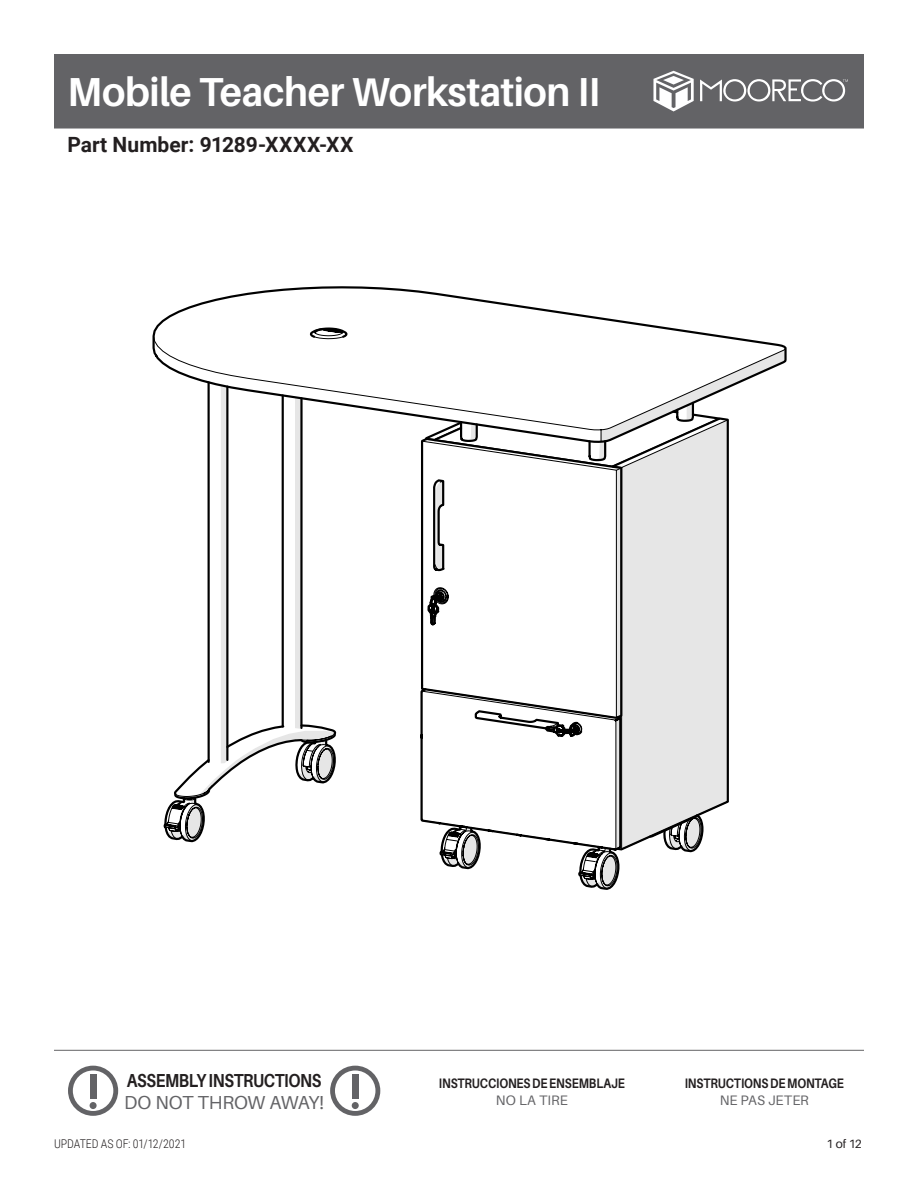
<style>
.page{position:relative;width:918px;height:1188px;background:#fff}
.page>*{position:absolute;margin:0;border:0;box-sizing:border-box;transform-origin:0 0}
.Large_Product_Name_H{font:700 40.5px "Aileron";letter-spacing:-.01em;color:#fff;scale:.95 1}
.SKU___Heading{font:700 21px "Roboto";color:#231f20}
.ASSEMBLY_INSTRUCTION{font:700 18.75px "Aileron";letter-spacing:-.025em;color:#231f20;scale:.84 1}
.DO_NOT_THROW_AWAY{font:18.75px "Aileron";letter-spacing:-.015em;color:#636366}
.ASSEMBLY_INSTRUCTION-2{font:700 13.65px "Aileron";letter-spacing:-.01em;color:#231f20;scale:.84 1}
.DO_NOT_THROW_AWAY-2{font:13.65px "Aileron";letter-spacing:.005em;color:#636366}
.Version{font:300 12px "Roboto Condensed";letter-spacing:-.005em;color:#231f20}
.parts_needed_center{font:12px "Aileron";color:#231f20}
</style>
<div class="page">
<div style="left:54px;top:54px;width:810px;height:75px;background:#636366;border:2px solid #636366"></div>
<svg style="left:68px;top:1066px;width:50px;height:50px"></svg>
<div style="left:90px;top:1074px;width:6px;height:25px;background:#636366"></div>
<div style="left:90px;top:1102px;width:7px;height:7px;background:#636366;border-radius:50%"></div>
<svg style="left:330px;top:1066px;width:50px;height:50px"></svg>
<div style="left:352px;top:1074px;width:6px;height:25px;background:#636366"></div>
<div style="left:352px;top:1102px;width:7px;height:7px;background:#636366;border-radius:50%"></div>
<hr style="left:54px;top:1050px;width:810px;height:1px;background:#636366">
<svg style="left:623px;top:444px;width:106px;height:369px;background:#d3d3d3"></svg>
<svg style="left:438px;top:444px;width:284px;height:24px"></svg>
<svg style="left:158px;top:286px;width:629px;height:158px"></svg>
<svg style="left:401px;top:478px;width:304px;height:573px"></svg>
<svg style="left:152px;top:324px;width:197px;height:519px"></svg>
<svg style="left:653px;top:71px;width:41px;height:40px"></svg>
<svg style="left:700px;top:79px;width:148px;height:23px"></svg>
<p class="Large_Product_Name_H" style="left:68px;top:69px;width:562px">Mobile Teacher Workstation II</p>
<p class="SKU___Heading" style="left:68px;top:130px;width:288px">Part Number: 91289-XXXX-XX</p>
<p class="ASSEMBLY_INSTRUCTION" style="left:127px;top:1070px;width:233px">ASSEMBLY INSTRUCTIONS</p>
<p class="DO_NOT_THROW_AWAY" style="left:124px;top:1093px;width:202px">DO NOT THROW AWAY!</p>
<p class="ASSEMBLY_INSTRUCTION-2" style="left:439px;top:1076px;width:223px">INSTRUCCIONES DE ENSEMBLAJE</p>
<p class="DO_NOT_THROW_AWAY-2" style="left:496px;top:1093px;width:73px">NO LA TIRE</p>
<p class="ASSEMBLY_INSTRUCTION-2" style="left:685px;top:1076px;width:191px">INSTRUCTIONS DE MONTAGE</p>
<p class="DO_NOT_THROW_AWAY-2" style="left:720px;top:1093px;width:91px">NE PAS JETER</p>
<p class="Version" style="left:54px;top:1135px;width:134px">UPDATED AS OF: 01/12/2021</p>
<p class="parts_needed_center" style="left:827px;top:1137px;width:37px">1 of 12</p>
</div>
